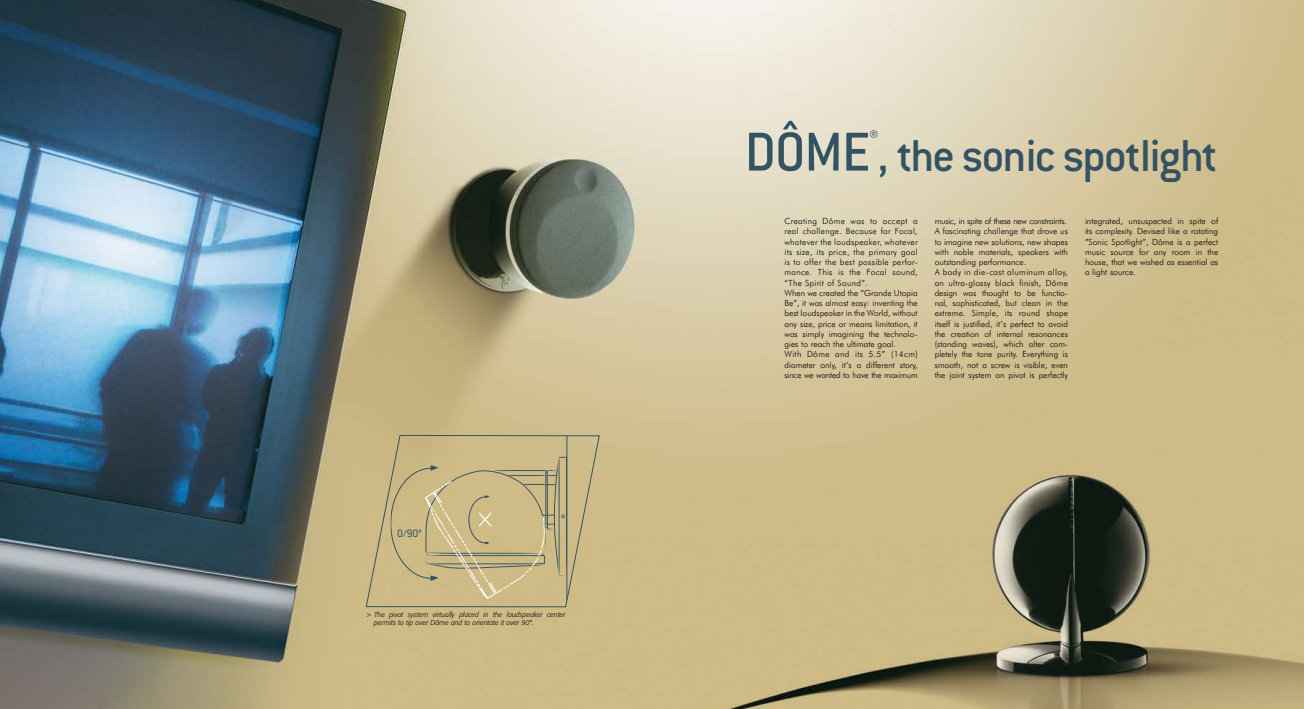
<style>
.page{position:relative;width:1304px;height:709px;background:#fff}
.page>*{position:absolute;margin:0;border:0;box-sizing:border-box;transform-origin:0 0}
.t1{font:500 60px "Conduit ITC";color:#335362}
.t2{font:500 49px "Conduit ITC";letter-spacing:-.03em;color:#335362}
.t3{font:500 20px "Conduit ITC";color:#335362}
.t4{font:11.8px "Conduit ITC";color:#335362}
.t5{font:300 8.5px/10.2px "Futura BT";color:#000}
.t6{font:italic 300 7px/8px "Formata";color:#000}
.s1{font-family:"Futura BT";font-weight:500;font-style:normal;color:#335362}
</style>
<div class="page">
<img style="left:0;top:0;width:1304px;height:709px">
<svg style="left:365px;top:434px;width:235px;height:174px;background:#c6b584"></svg>
<h3 class="t4" style="left:397px;top:526px;width:26px">0/90°</h3>
<p class="t6" style="left:374px;top:611px;width:193px;text-indent:-8px"><span class="s1">&gt;</span> The pivot system virtually placed in the loudspeaker center permits to tip over Dôme and to orientate it over 90°.</p>
<h1 class="t1" style="left:745px;top:118px;width:128px">DÔME</h1>
<h3 class="t3" style="left:869px;top:125px;width:10px">®</h3>
<h2 class="t2" style="left:878px;top:128px;width:341px">, the sonic spotlight</h2>
<p class="t5" style="left:784px;top:216px;width:135px">Creating Dôme was to accept a real challenge. Because for Focal, whatever the loudspeaker, whatever its size, its price, the primary goal is to offer the best possible perfor&shy;mance. This is the Focal sound, “The Spirit of Sound”.<br>When we created the “Grande Utopia Be”, it was almost easy: inventing the best loudspeaker in the World, without any size, price or means limitation, it was simply imagining the technolo&shy;gies to reach the ultimate goal.<br>With Dôme and its 5.5” (14cm) diameter only, it’s a different story, since we wanted to have the maximum</p>
<p class="t5" style="left:935px;top:216px;width:135px">music, in spite of these new constraints.<br>A fascinating challenge that drove us to imagine new solutions, new shapes with noble materials, speakers with outstanding performance.<br>A body in die-cast aluminum alloy, an ultra-glossy black finish, Dôme design was thought to be functio&shy;nal, sophisticated, but clean in the extreme. Simple, its round shape itself is justified, it’s perfect to avoid the creation of internal resonances (standing waves), which alter com&shy;pletely the tone purity. Everything is smooth, not a screw is visible, even the joint system on pivot is perfectly</p>
<p class="t5" style="left:1085px;top:216px;width:135px;text-align:justify">integrated, unsuspected in spite of its complexity. Devised like a rotating ”Sonic Spotlight”, Dôme is a perfect music source for any room in the house, that we wished as essential as a light source.</p>
</div>
